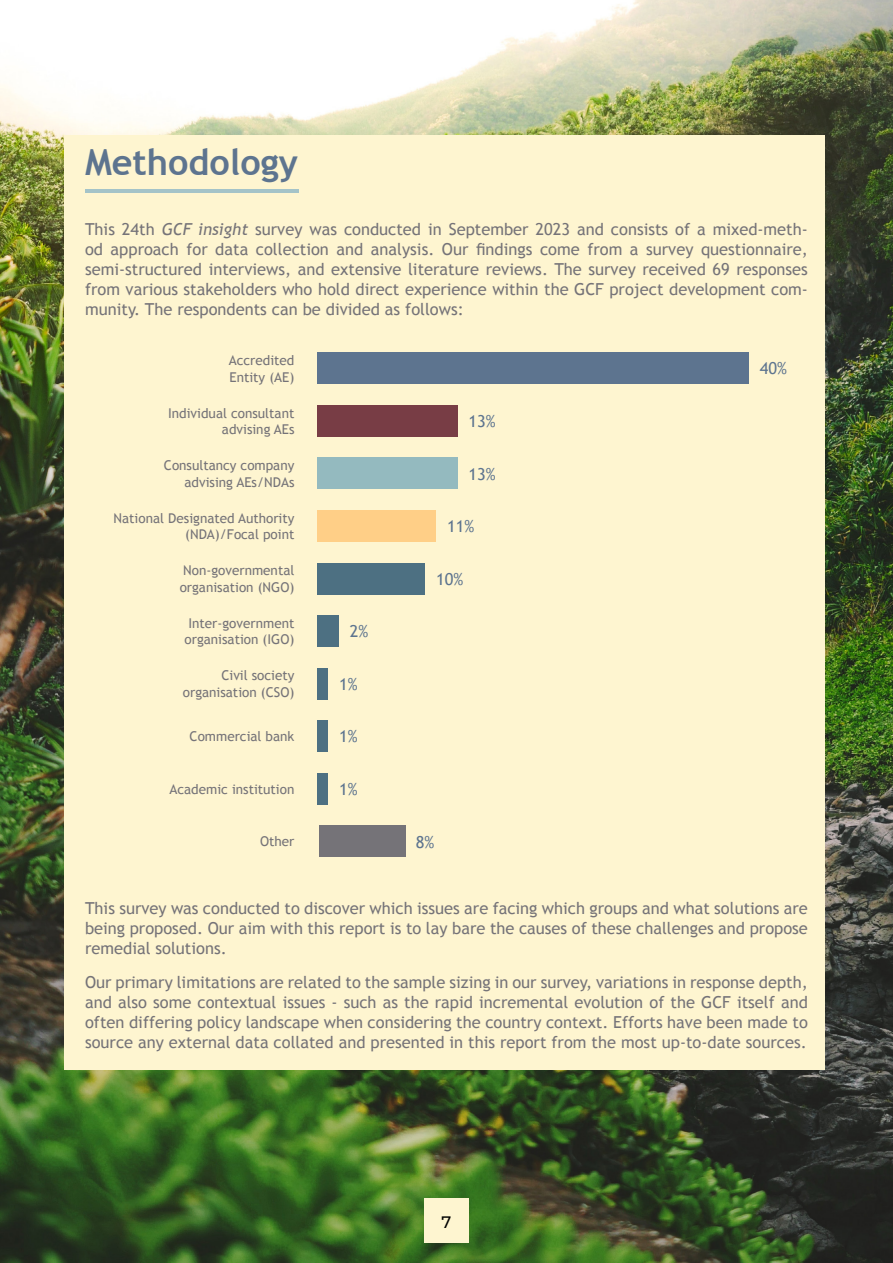
<style>
.page{position:relative;width:893px;height:1263px;background:#fff}
.page>*{position:absolute;margin:0;border:0;box-sizing:border-box;transform-origin:0 0}
.t1{font:700 36px "Trebuchet MS";color:#5d748f}
.t2{font:16.5px/19.8px "Trebuchet MS";color:#757378;text-align:justify}
.t3{font:16.5px "Trebuchet MS";color:#5d748f}
.t4{font:500 16.5px "Montserrat";color:#000}
.t5{font:13.5px/16.5px "Trebuchet MS";color:#757378;text-align:right}
.s1{font-style:italic}
</style>
<div class="page">
<img style="left:0;top:0;width:893px;height:1263px">
<div style="left:65px;top:135px;width:760px;height:934px;background:#fef5d0"></div>
<hr style="left:85px;top:189px;width:213px;height:4px;background:#a4c3c8">
<div style="left:424px;top:1198px;width:45px;height:45px;background:#fef5d0"></div>
<div style="left:317px;top:353px;width:432px;height:31px;background:#5d748f"></div>
<div style="left:317px;top:510px;width:119px;height:32px;background:#ffcf87"></div>
<div style="left:317px;top:405px;width:141px;height:32px;background:#783d45"></div>
<div style="left:317px;top:458px;width:141px;height:31px;background:#94babf"></div>
<div style="left:317px;top:563px;width:108px;height:31px;background:#4d7082"></div>
<div style="left:317px;top:615px;width:22px;height:32px;background:#4d7082"></div>
<div style="left:317px;top:668px;width:11px;height:31px;background:#4d7082"></div>
<div style="left:317px;top:721px;width:11px;height:31px;background:#4d7082"></div>
<div style="left:317px;top:773px;width:11px;height:31px;background:#4d7082"></div>
<div style="left:320px;top:826px;width:86px;height:31px;background:#757378"></div>
<h1 class="t1" style="left:85px;top:140px;width:215px">Methodology</h1>
<p class="t2" style="left:85px;top:220px;width:724px">This 24th <span class="s1">GCF insight</span> survey was conducted in September 2023 and consists of a mixed-meth&shy;od approach for data collection and analysis. Our findings come from a survey questionnaire, semi-structured interviews, and extensive literature reviews. The survey received 69 responses from various stakeholders who hold direct experience within the GCF project development com&shy;munity. The respondents can be divided as follows:</p>
<p class="t5" style="left:229px;top:352px;width:67px;text-align:left">Accredited<br>Entity (AE)</p>
<p class="t3" style="left:760px;top:359px;width:29px">40%</p>
<p class="t5" style="left:168px;top:405px;width:128px">Individual consultant advising AEs</p>
<p class="t5" style="left:164px;top:457px;width:132px">Consultancy company advising AEs/NDAs</p>
<p class="t5" style="left:114px;top:510px;width:182px">National Designated Authority (NDA)/Focal point</p>
<p class="t5" style="left:180px;top:562px;width:116px;text-align:left">Non-governmental organisation (NGO)</p>
<p class="t5" style="left:185px;top:615px;width:111px;text-align:left">Inter-government organisation (IGO)</p>
<p class="t3" style="left:350px;top:622px;width:20px">2%</p>
<p class="t5" style="left:183px;top:668px;width:113px">Civil society organisation (CSO)</p>
<p class="t5" style="left:190px;top:728px;width:106px">Commercial bank</p>
<p class="t3" style="left:339px;top:727px;width:20px">1%</p>
<p class="t3" style="left:339px;top:674px;width:20px">1%</p>
<p class="t5" style="left:170px;top:781px;width:126px">Academic institution</p>
<p class="t3" style="left:339px;top:779px;width:20px">1%</p>
<p class="t3" style="left:469px;top:411px;width:29px">13%</p>
<p class="t3" style="left:469px;top:464px;width:29px">13%</p>
<p class="t3" style="left:447px;top:517px;width:29px">11%</p>
<p class="t3" style="left:436px;top:569px;width:29px">10%</p>
<p class="t5" style="left:260px;top:834px;width:36px">Other</p>
<p class="t3" style="left:416px;top:832px;width:20px">8%</p>
<p class="t2" style="left:85px;top:898px;width:724px">This survey was conducted to discover which issues are facing which groups and what solutions are being proposed. Our aim with this report is to lay bare the causes of these challenges and propose remedial solutions.</p>
<p class="t2" style="left:85px;top:973px;width:724px">Our primary limitations are related to the sample sizing in our survey, variations in response depth, and also some contextual issues - such as the rapid incremental evolution of the GCF itself and often differing policy landscape when considering the country context. Efforts have been made to source any external data collated and presented in this report from the most up-to-date sources.</p>
<p class="t4" style="left:442px;top:1211px;width:11px">7</p>
</div>
